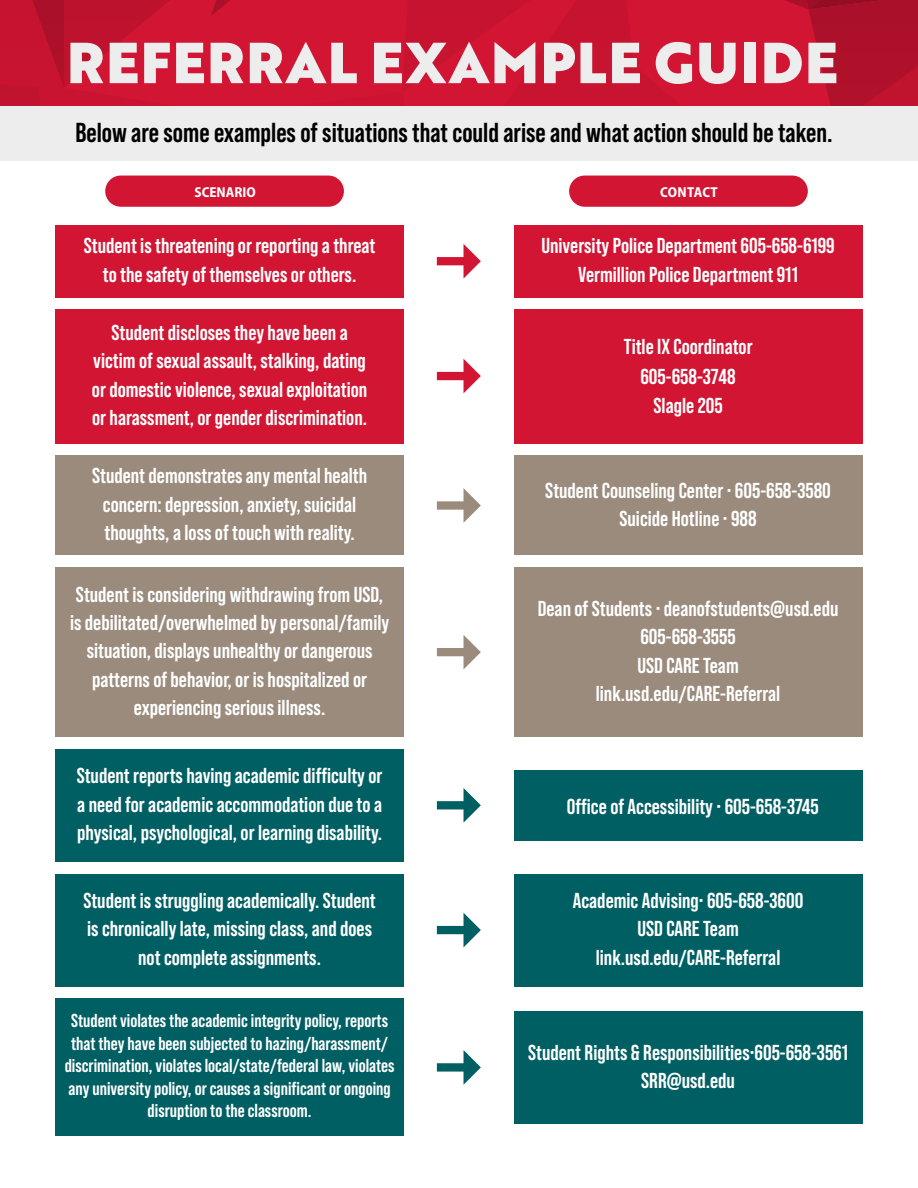
<style>
.page{position:relative;width:918px;height:1188px;background:#fff}
.page>*{position:absolute;margin:0;border:0;box-sizing:border-box;transform-origin:0 0}
.t1{font:56.1px "Brother 1816 Black";letter-spacing:.03em;color:#ededee}
.t2{font:700 27.45px "Bebas Neue Pro";color:#000}
.t3{font:700 21.6px/28.3px "Bebas Neue Pro";color:#fff;text-align:center}
.t4{font:700 18.75px/22.6px "Bebas Neue Pro";color:#fff;text-align:center}
.t5{font:700 semi-condensed 14.4px "Myriad Pro";color:#fff}
</style>
<div class="page">
<div style="left:55px;top:568px;width:349px;height:169px;background:#9a8b7d"></div>
<div style="left:514px;top:568px;width:348px;height:169px;background:#9a8b7d"></div>
<svg style="left:0;top:0;width:918px;height:106px;background:#c91330"></svg>
<div style="left:0;top:106px;width:918px;height:54px;background:#ededee"></div>
<svg style="left:437px;top:244px;width:44px;height:35px"></svg>
<svg style="left:437px;top:359px;width:44px;height:34px"></svg>
<svg style="left:437px;top:488px;width:44px;height:35px"></svg>
<svg style="left:437px;top:788px;width:44px;height:35px"></svg>
<svg style="left:437px;top:913px;width:44px;height:34px"></svg>
<svg style="left:437px;top:1050px;width:44px;height:35px"></svg>
<svg style="left:437px;top:635px;width:44px;height:34px"></svg>
<div style="left:105px;top:176px;width:239px;height:31px;background:#d21533;border-radius:16px"></div>
<div style="left:569px;top:176px;width:239px;height:31px;background:#d21533;border-radius:16px"></div>
<div style="left:55px;top:225px;width:349px;height:72px;background:#d21533"></div>
<div style="left:55px;top:309px;width:349px;height:134px;background:#d21533"></div>
<div style="left:55px;top:456px;width:349px;height:99px;background:#9a8b7d"></div>
<div style="left:55px;top:749px;width:349px;height:112px;background:#005f63"></div>
<div style="left:55px;top:874px;width:349px;height:112px;background:#005f63"></div>
<div style="left:55px;top:999px;width:349px;height:137px;background:#005f63"></div>
<div style="left:514px;top:225px;width:348px;height:72px;background:#d21533"></div>
<div style="left:514px;top:309px;width:348px;height:134px;background:#d21533"></div>
<div style="left:514px;top:456px;width:348px;height:99px;background:#9a8b7d"></div>
<div style="left:514px;top:770px;width:348px;height:70px;background:#005f63"></div>
<div style="left:514px;top:874px;width:348px;height:112px;background:#005f63"></div>
<div style="left:514px;top:1011px;width:348px;height:113px;background:#005f63"></div>
<h2 class="t1" style="left:67px;top:20px;width:772px">REFERRAL EXAMPLE GUIDE</h2>
<p class="t2" style="left:75px;top:116px;width:759px">Below are some examples of situations that could arise and what action should be taken.</p>
<h3 class="t5" style="left:195px;top:182px;width:63px">SCENARIO</h3>
<p class="t3" style="left:84px;top:231px;width:293px">Student is threatening or reporting a threat to the safety of themselves or others.</p>
<p class="t3" style="left:112px;top:318px;width:238px">Student discloses they have been a</p>
<p class="t3" style="left:93px;top:346px;width:274px">victim of sexual assault, stalking, dating</p>
<p class="t3" style="left:92px;top:375px;width:277px">or domestic violence, sexual exploitation</p>
<p class="t3" style="left:92px;top:403px;width:276px">or harassment, or gender discrimination.</p>
<p class="t3" style="left:92px;top:461px;width:276px">Student demonstrates any mental health</p>
<p class="t3" style="left:103px;top:490px;width:255px">concern: depression, anxiety, suicidal</p>
<p class="t3" style="left:105px;top:518px;width:252px">thoughts, a loss of touch with reality.</p>
<p class="t3" style="left:70px;top:580px;width:321px">Student is considering withdrawing from USD, is debilitated/overwhelmed by personal/family situation, displays unhealthy or dangerous patterns of behavior, or is hospitalized or experiencing serious illness.</p>
<p class="t3" style="left:77px;top:761px;width:307px;text-align:justify">Student reports having academic difficulty or a need for academic accommodation due to a physical, psychological, or learning disability.</p>
<p class="t3" style="left:83px;top:886px;width:294px">Student is struggling academically. Student</p>
<p class="t3" style="left:87px;top:914px;width:286px">is chronically late, missing class, and does</p>
<p class="t3" style="left:138px;top:943px;width:184px">not complete assignments.</p>
<p class="t4" style="left:65px;top:1009px;width:331px">Student violates the academic integrity policy, reports that they have been subjected to hazing/harassment/ discrimination, violates local/state/federal law, violates any university policy, or causes a significant or ongoing disruption to the classroom.</p>
<h3 class="t5" style="left:660px;top:182px;width:59px">CONTACT</h3>
<p class="t3" style="left:541px;top:231px;width:295px">University Police Department 605-658-6199</p>
<p class="t3" style="left:578px;top:260px;width:221px">Vermillion Police Department 911</p>
<p class="t3" style="left:624px;top:331px;width:130px;line-height:30.3px">Title IX Coordinator<br>605-658-3748</p>
<p class="t3" style="left:654px;top:391px;width:70px">Slagle 205</p>
<p class="t3" style="left:545px;top:476px;width:287px">Student Counseling Center ∙ 605-658-3580</p>
<p class="t3" style="left:620px;top:504px;width:139px">Suicide Hotline ∙ 988</p>
<p class="t3" style="left:538px;top:594px;width:302px">Dean of Students ∙ deanofstudents@usd.edu</p>
<p class="t3" style="left:640px;top:622px;width:97px">605-658-3555</p>
<p class="t3" style="left:637px;top:651px;width:103px">USD CARE Team</p>
<p class="t3" style="left:596px;top:679px;width:186px">link.usd.edu/CARE-Referral</p>
<p class="t3" style="left:567px;top:792px;width:253px">Office of Accessibility ∙ 605-658-3745</p>
<p class="t3" style="left:573px;top:886px;width:232px">Academic Advising∙ 605-658-3600</p>
<p class="t3" style="left:637px;top:914px;width:103px">USD CARE Team</p>
<p class="t3" style="left:596px;top:943px;width:186px">link.usd.edu/CARE-Referral</p>
<p class="t3" style="left:528px;top:1038px;width:321px">Student Rights &amp; Responsibilities∙605-658-3561</p>
<p class="t3" style="left:641px;top:1066px;width:95px">SRR@usd.edu</p>
</div>
